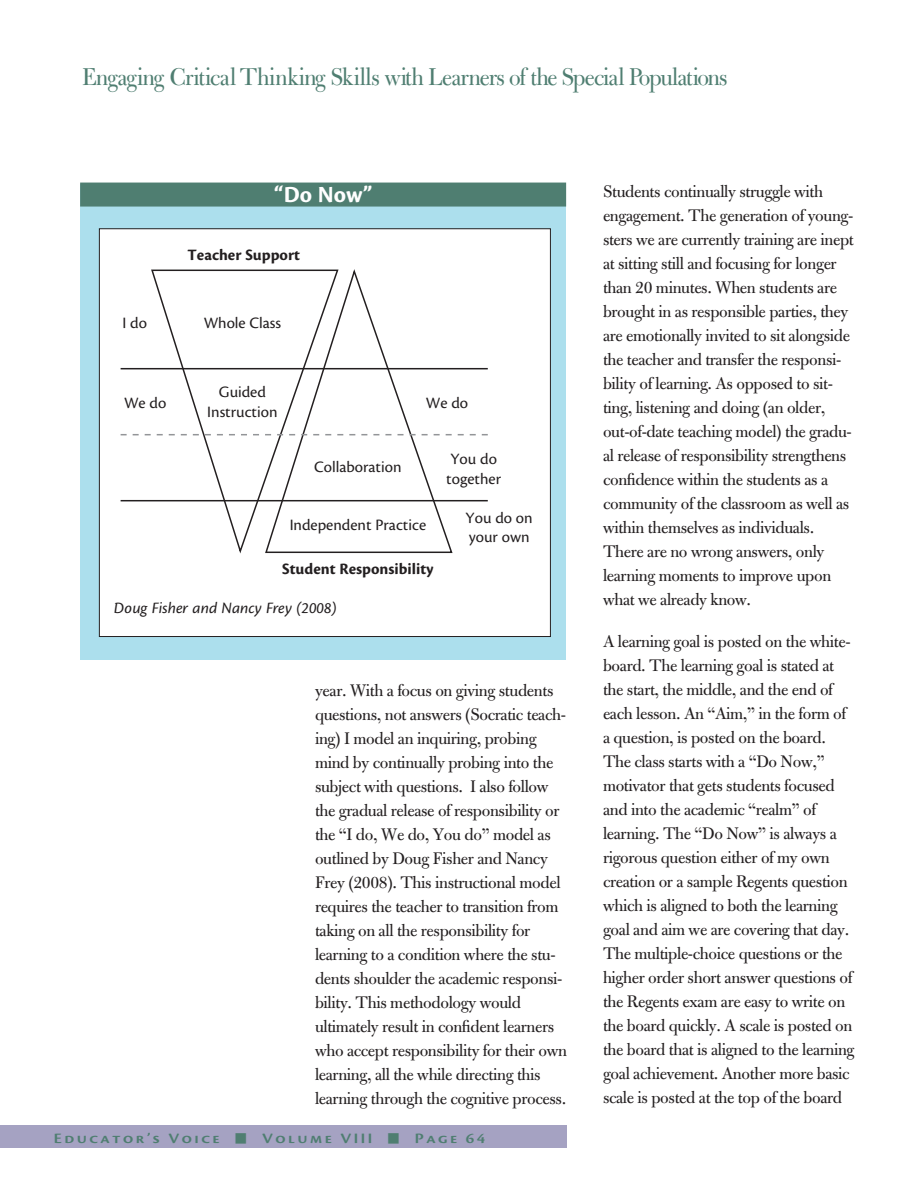
<style>
.page{position:relative;width:918px;height:1188px;background:#fff}
.page>*{position:absolute;margin:0;border:0;box-sizing:border-box;transform-origin:0 0}
.t1{font:27px "Bulmer MT Std Display";letter-spacing:-.01em;color:#4f7e71}
.t2{font:700 24px "Cronos Pro";color:#fff}
.t3{font:18px/24px "Bulmer MT Std";letter-spacing:-.02em;color:#231f20}
.t4{font:16.5px/19.5px "Cronos Pro";color:#231f20}
.t5{font:700 16.5px "Cronos Pro";color:#231f20}
.t6{font:16.5px "Cronos Pro Capt It";letter-spacing:-.005em;color:#231f20}
.t7{font:15px "Cronos Pro Semibold Disp";letter-spacing:.14em;color:#4f7e71;scale:1.2 1}
</style>
<div class="page">
<div style="left:81px;top:184px;width:485px;height:476px;background:#acdfed"></div>
<div style="left:80px;top:183px;width:486px;height:24px;background:#4f7e71"></div>
<div style="left:0;top:1125px;width:566px;height:23px;background:#a5a2c2"></div>
<div style="left:99px;top:229px;width:451px;height:408px;background:#fff"></div>
<svg style="left:150px;top:269px;width:114px;height:285px"></svg>
<svg style="left:264px;top:269px;width:190px;height:285px"></svg>
<hr style="left:121px;top:368px;width:367px;height:1px;background:#231f20">
<hr style="left:121px;top:500px;width:367px;height:1px;background:#231f20">
<svg style="left:121px;top:434px;width:367px;height:1px"></svg>
<h1 class="t1" style="left:82px;top:63px;width:647px">Engaging Critical Thinking Skills with Learners of the Special Populations</h1>
<h2 class="t2" style="left:274px;top:181px;width:100px">“Do Now”</h2>
<p class="t5" style="left:188px;top:245px;width:114px">Teacher Support</p>
<p class="t4" style="left:122px;top:313px;width:26px">I do</p>
<p class="t4" style="left:204px;top:313px;width:79px">Whole Class</p>
<p class="t4" style="left:207px;top:383px;width:72px;text-align:center">Guided<br>Instruction</p>
<p class="t4" style="left:124px;top:393px;width:44px">We do</p>
<p class="t4" style="left:426px;top:393px;width:44px">We do</p>
<p class="t4" style="left:314px;top:458px;width:89px">Collaboration</p>
<p class="t4" style="left:446px;top:449px;width:56px">You do together</p>
<p class="t4" style="left:290px;top:515px;width:138px">Independent Practice</p>
<p class="t4" style="left:466px;top:508px;width:69px">You do on your own</p>
<p class="t5" style="left:282px;top:559px;width:153px">Student Responsibility</p>
<p class="t6" style="left:114px;top:598px;width:224px">Doug Fisher and Nancy Frey (2008)</p>
<p class="t3" style="left:315px;top:679px;width:253px">year. With a focus on giving students questions, not answers (Socratic teach&shy;ing) I model an inquiring, probing mind by continually probing into the subject with questions. I also follow the gradual release of responsibility or the “I do, We do, You do” model as outlined by Doug Fisher and Nancy Frey (2008). This instructional model requires the teacher to transition from taking on all the responsibility for learning to a condition where the stu&shy;dents shoulder the academic responsi&shy;bility. This methodology would ultimately result in confident learners who accept responsibility for their own learning, all the while directing this learning through the cognitive process.</p>
<p class="t7" style="left:54px;top:1130px;width:361px">Educator’s Voice ■ Volume VIII ■ Page 64</p>
<p class="t3" style="left:603px;top:180px;width:252px">Students continually struggle with engagement. The generation of young&shy;sters we are currently training are inept at sitting still and focusing for longer than 20 minutes. When students are brought in as responsible parties, they are emotionally invited to sit alongside the teacher and transfer the responsi&shy;bility of learning. As opposed to sit&shy;ting, listening and doing (an older, out-of-date teaching model) the gradu&shy;al release of responsibility strengthens confidence within the students as a community of the classroom as well as within themselves as individuals.<br>There are no wrong answers, only learning moments to improve upon what we already know.</p>
<p class="t3" style="left:603px;top:630px;width:253px">A learning goal is posted on the white&shy;board. The learning goal is stated at the start, the middle, and the end of each lesson. An “Aim,” in the form of a question, is posted on the board.<br>The class starts with a “Do Now,” motivator that gets students focused and into the academic “realm” of learning. The “Do Now” is always a rigorous question either of my own creation or a sample Regents question which is aligned to both the learning goal and aim we are covering that day.<br>The multiple-choice questions or the higher order short answer questions of the Regents exam are easy to write on the board quickly. A scale is posted on the board that is aligned to the learning goal achievement. Another more basic scale is posted at the top of the board</p>
</div>
